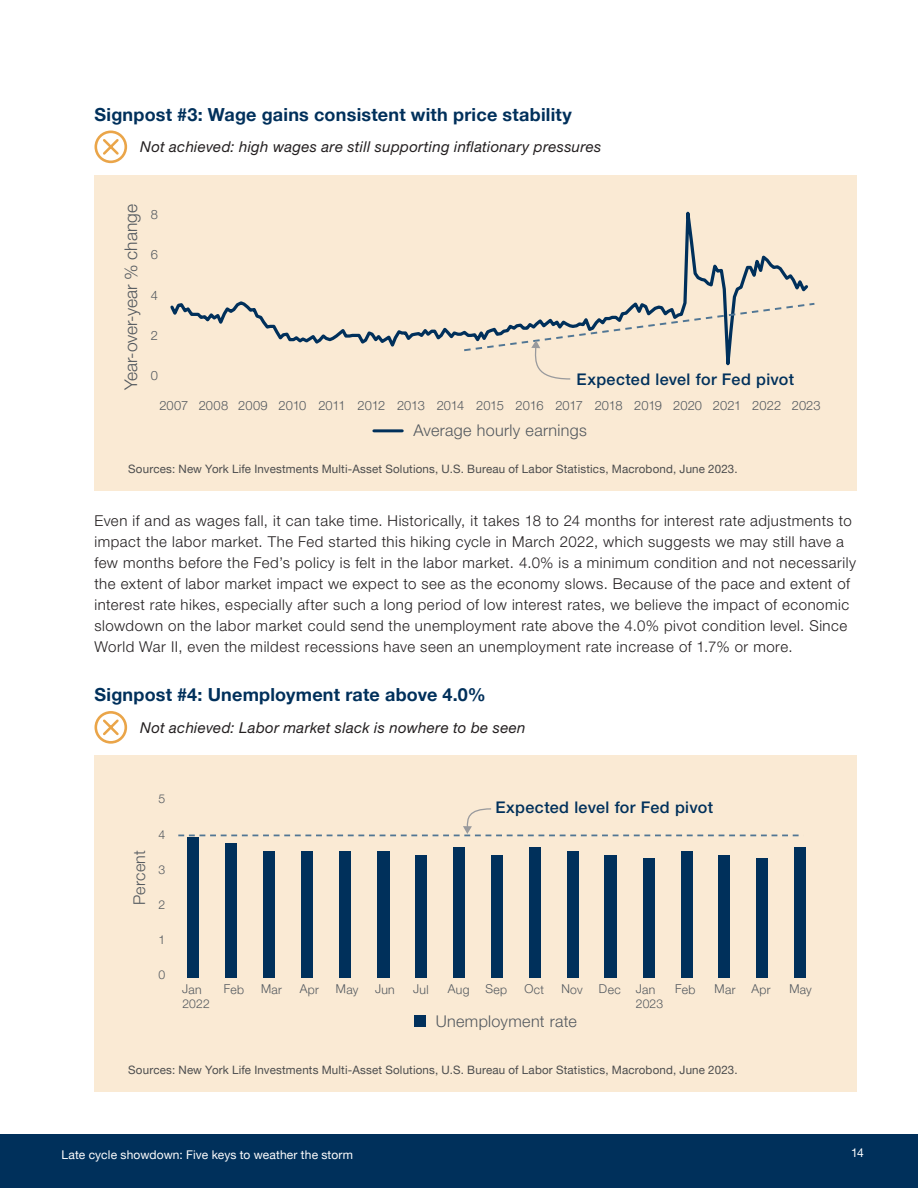
<style>
.page{position:relative;width:918px;height:1188px;background:#fff}
.page>*{position:absolute;margin:0;border:0;box-sizing:border-box;transform-origin:0 0}
.chart_heads{font:700 18px "Helvetica Neue LT Pro";letter-spacing:.01em;color:#00305b}
.t1{font:300 17.4px "Helvetica Neue LT Pro";color:#53595f}
.t2{font:500 16.2px "Helvetica Neue LT Pro";letter-spacing:.02em;color:#00305b}
.t3{font:300 16.2px "Helvetica Neue LT Pro";letter-spacing:.02em;color:#53595f}
.Body_text_10_14{font:300 15px/21px "Helvetica Neue LT Std";letter-spacing:.035em;color:#231f20}
.Chart_descriptor{font:italic 15px "Helvetica Neue LT Pro";letter-spacing:.02em;color:#231f20}
.t4{font:300 12.9px "Helvetica Neue LT Pro";letter-spacing:.005em;color:#53595f}
.t5{font:300 12.3px/14.7px "Helvetica Neue LT Pro";color:#53595f}
.t6{font:12px "Helvetica Neue LT Pro";letter-spacing:.01em;color:#fff}
.sources{font:11.55px "Helvetica Neue LT Pro";letter-spacing:.015em;color:#4b4c4d}
</style>
<div class="page">
<div style="left:0;top:1134px;width:918px;height:54px;background:#00305b"></div>
<div style="left:94px;top:755px;width:763px;height:337px;background:#faead4"></div>
<div style="left:756px;top:858px;width:12px;height:120px;background:#00305b"></div>
<div style="left:719px;top:855px;width:11px;height:123px;background:#00305b"></div>
<div style="left:681px;top:851px;width:11px;height:127px;background:#00305b"></div>
<div style="left:643px;top:858px;width:12px;height:120px;background:#00305b"></div>
<div style="left:604px;top:855px;width:13px;height:123px;background:#00305b"></div>
<div style="left:567px;top:851px;width:12px;height:127px;background:#00305b"></div>
<div style="left:529px;top:847px;width:12px;height:131px;background:#00305b"></div>
<div style="left:491px;top:855px;width:12px;height:123px;background:#00305b"></div>
<div style="left:453px;top:847px;width:12px;height:131px;background:#00305b"></div>
<div style="left:415px;top:855px;width:12px;height:123px;background:#00305b"></div>
<div style="left:377px;top:851px;width:12px;height:127px;background:#00305b"></div>
<div style="left:339px;top:851px;width:12px;height:127px;background:#00305b"></div>
<div style="left:301px;top:851px;width:12px;height:127px;background:#00305b"></div>
<div style="left:263px;top:851px;width:12px;height:127px;background:#00305b"></div>
<div style="left:225px;top:844px;width:12px;height:134px;background:#00305b"></div>
<div style="left:187px;top:837px;width:12px;height:141px;background:#00305b"></div>
<div style="left:414px;top:1015px;width:12px;height:12px;background:#00305b"></div>
<svg style="left:178px;top:808px;width:621px;height:28px"></svg>
<div style="left:794px;top:847px;width:12px;height:131px;background:#00305b"></div>
<div style="left:94px;top:175px;width:763px;height:316px;background:#faead4"></div>
<svg style="left:170px;top:211px;width:638px;height:136px"></svg>
<hr style="left:374px;top:429px;width:28px;height:3px;background:#00305b">
<svg style="left:462px;top:302px;width:353px;height:78px"></svg>
<svg style="left:101px;top:137px;width:20px;height:20px"></svg>
<div style="left:94px;top:131px;width:33px;height:32px;border:3px solid #eaa549;border-radius:50%"></div>
<svg style="left:101px;top:717px;width:20px;height:21px"></svg>
<div style="left:94px;top:711px;width:33px;height:33px;border:3px solid #eaa549;border-radius:50%"></div>
<p class="chart_heads" style="left:94px;top:103px;width:479px">Signpost #3: Wage gains consistent with price stability</p>
<p class="Chart_descriptor" style="left:140px;top:138px;width:463px">Not achieved: high wages are still supporting inflationary pressures</p>
<p class="t1" style="left:120px;top:390px;width:187px;rotate:-90deg">Year-over-year % change</p>
<p class="t4" style="left:151px;top:207px;width:9px">8</p>
<p class="t4" style="left:151px;top:247px;width:9px">6</p>
<p class="t4" style="left:151px;top:287px;width:9px">4</p>
<p class="t4" style="left:151px;top:327px;width:9px">2</p>
<p class="t4" style="left:151px;top:368px;width:9px">0</p>
<p class="t2" style="left:577px;top:370px;width:219px">Expected level for Fed pivot</p>
<p class="t4" style="left:159px;top:398px;width:663px">2007 2008 2009 2010 2011 2012 2013 2014 2015 2016 2017 2018 2019 2020 2021 2022 2023</p>
<p class="t3" style="left:413px;top:421px;width:175px">Average hourly earnings</p>
<p class="sources" style="left:128px;top:461px;width:611px">Sources: New York Life Investments Multi-Asset Solutions, U.S. Bureau of Labor Statistics, Macrobond, June 2023.</p>
<p class="Body_text_10_14" style="left:94px;top:510px;width:763px">Even if and as wages fall, it can take time. Historically, it takes 18 to 24 months for interest rate adjustments to impact the labor market. The Fed started this hiking cycle in March 2022, which suggests we may still have a few months before the Fed’s policy is felt in the labor market. 4.0% is a minimum condition and not necessarily the extent of labor market impact we expect to see as the economy slows. Because of the pace and extent of interest rate hikes, especially after such a long period of low interest rates, we believe the impact of economic slowdown on the labor market could send the unemployment rate above the 4.0% pivot condition level. Since World War II, even the mildest recessions have seen an unemployment rate increase of 1.7% or more.</p>
<p class="chart_heads" style="left:94px;top:684px;width:393px">Signpost #4: Unemployment rate above 4.0%</p>
<p class="Chart_descriptor" style="left:140px;top:718px;width:387px">Not achieved: Labor market slack is nowhere to be seen</p>
<p class="t3" style="left:129px;top:905px;width:57px;rotate:-90deg">Percent</p>
<p class="t5" style="left:158px;top:791px;width:8px">5</p>
<p class="t5" style="left:158px;top:827px;width:8px">4</p>
<p class="t5" style="left:158px;top:862px;width:8px">3</p>
<p class="t5" style="left:158px;top:897px;width:8px">2</p>
<p class="t5" style="left:158px;top:932px;width:8px">1</p>
<p class="t5" style="left:158px;top:967px;width:8px">0</p>
<p class="t2" style="left:496px;top:798px;width:219px">Expected level for Fed pivot</p>
<p class="t5" style="left:182px;top:981px;width:29px;rotate:1deg">Jan<br>2022</p>
<p class="t5" style="left:636px;top:982px;width:29px;text-indent:-37px;rotate:1deg">Dec Jan<br>2023</p>
<p class="t3" style="left:436px;top:1011px;width:143px">Unemployment rate</p>
<p class="sources" style="left:128px;top:1063px;width:611px">Sources: New York Life Investments Multi-Asset Solutions, U.S. Bureau of Labor Statistics, Macrobond, June 2023.</p>
<p class="t6" style="left:62px;top:1147px;width:293px">Late cycle showdown: Five keys to weather the storm</p>
<p class="t6" style="left:851px;top:1145px;width:14px">14</p>
</div>
